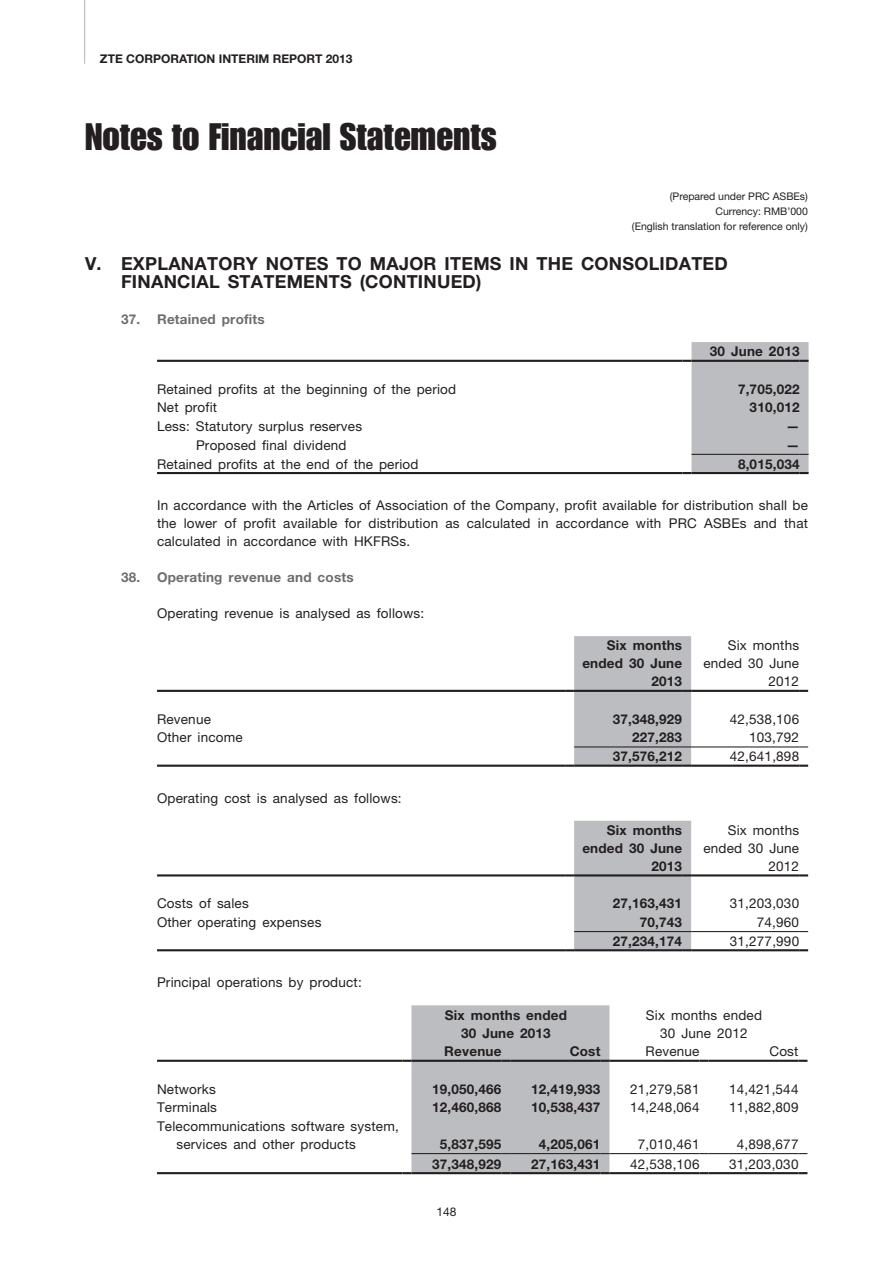
<style>
.page{position:relative;width:893px;height:1263px;background:#fff}
.page>*{position:absolute;margin:0;border:0;box-sizing:border-box;transform-origin:0 0}
.t1{font:37.5px "Impact LT Std";color:#231f20}
._03_H1{font:700 18px/18px "Helvetica Neue LT Std";letter-spacing:.015em;color:#231f20}
._13_____P4{font:13.5px/18px "Helvetica Neue LT Std";letter-spacing:.015em;color:#231f20;text-align:justify}
._15_Table_Stub{font:13.5px/18px "Helvetica Neue LT Std";letter-spacing:.015em;color:#231f20}
._31_table_tab_6pt{font:700 13.5px/18px "Helvetica Neue LT Std";letter-spacing:.015em;color:#231f20;text-align:right}
._31_table_tab_6pt-2{font:13.5px/18px "Helvetica Neue LT Std";letter-spacing:.015em;color:#231f20;text-align:right}
._04___H2{font:700 13.5px "Helvetica Neue LT Std";letter-spacing:.015em;color:#6c6d70}
.t2{font:700 12px "Helvetica Neue LT Std";color:#231f20}
.t3{font:12px "Helvetica Neue LT Std";color:#231f20}
.t4{font:10.5px/15px "Helvetica Neue LT Std";color:#231f20;text-align:right}
</style>
<div class="page">
<hr style="left:84px;top:0;width:1px;height:64px;background:#b2b3b7">
<hr style="left:157px;top:360px;width:525px;height:2px;background:#231f20">
<hr style="left:157px;top:472px;width:525px;height:2px;background:#231f20">
<svg style="left:682px;top:342px;width:126px;height:132px;background:#bbbbbe"></svg>
<hr style="left:157px;top:690px;width:408px;height:2px;background:#231f20">
<hr style="left:691px;top:690px;width:108px;height:2px;background:#231f20">
<svg style="left:799px;top:690px;width:9px;height:2px"></svg>
<hr style="left:157px;top:765px;width:408px;height:2px;background:#231f20">
<hr style="left:691px;top:765px;width:108px;height:2px;background:#231f20">
<svg style="left:799px;top:765px;width:9px;height:2px"></svg>
<svg style="left:565px;top:636px;width:126px;height:131px;background:#bbbbbe"></svg>
<hr style="left:691px;top:746px;width:108px;height:1px;background:#231f20">
<hr style="left:157px;top:874px;width:408px;height:2px;background:#231f20">
<hr style="left:691px;top:874px;width:108px;height:2px;background:#231f20">
<svg style="left:799px;top:874px;width:9px;height:2px"></svg>
<hr style="left:157px;top:949px;width:408px;height:2px;background:#231f20">
<hr style="left:691px;top:949px;width:108px;height:2px;background:#231f20">
<svg style="left:799px;top:949px;width:9px;height:2px"></svg>
<svg style="left:565px;top:821px;width:126px;height:130px;background:#bbbcbe"></svg>
<hr style="left:691px;top:931px;width:108px;height:1px;background:#231f20">
<hr style="left:157px;top:1060px;width:245px;height:2px;background:#231f20">
<hr style="left:609px;top:1060px;width:90px;height:2px;background:#231f20">
<svg style="left:699px;top:1060px;width:9px;height:2px"></svg>
<hr style="left:708px;top:1060px;width:90px;height:2px;background:#231f20">
<svg style="left:798px;top:1060px;width:9px;height:2px"></svg>
<hr style="left:157px;top:1172px;width:245px;height:2px;background:#231f20">
<hr style="left:609px;top:1172px;width:90px;height:2px;background:#231f20">
<svg style="left:699px;top:1172px;width:9px;height:2px"></svg>
<hr style="left:708px;top:1172px;width:90px;height:2px;background:#231f20">
<svg style="left:798px;top:1172px;width:9px;height:2px"></svg>
<svg style="left:402px;top:1005px;width:207px;height:169px;background:#babbbe"></svg>
<hr style="left:609px;top:1153px;width:90px;height:1px;background:#231f20">
<hr style="left:708px;top:1153px;width:90px;height:1px;background:#231f20">
<p class="t2" style="left:100px;top:51px;width:254px">ZTE CORPORATION INTERIM REPORT 2013</p>
<h1 class="t1" style="left:85px;top:115px;width:413px">Notes to Financial Statements</h1>
<p class="t4" style="left:632px;top:189px;width:177px">(Prepared under PRC ASBEs)<br>Currency: RMB’000<br>(English translation for reference only)</p>
<p class="_03_H1" style="left:121px;top:254px;width:608px;text-indent:-36px">V. EXPLANATORY NOTES TO MAJOR ITEMS IN THE CONSOLIDATED<br>FINANCIAL STATEMENTS (CONTINUED)</p>
<p class="_04___H2" style="left:121px;top:311px;width:145px">37. Retained profits</p>
<p class="_31_table_tab_6pt" style="left:710px;top:342px;width:91px">30 June 2013</p>
<p class="_15_Table_Stub" style="left:157px;top:380px;width:301px">Retained profits at the beginning of the period</p>
<p class="_31_table_tab_6pt" style="left:738px;top:380px;width:63px">7,705,022</p>
<p class="_15_Table_Stub" style="left:157px;top:398px;width:62px">Net profit</p>
<p class="_31_table_tab_6pt" style="left:750px;top:398px;width:51px">310,012</p>
<p class="_15_Table_Stub" style="left:157px;top:417px;width:207px">Less: Statutory surplus reserves</p>
<p class="_31_table_tab_6pt" style="left:786px;top:417px;width:15px">—</p>
<p class="_15_Table_Stub" style="left:196px;top:436px;width:152px">Proposed final dividend</p>
<p class="_31_table_tab_6pt" style="left:786px;top:436px;width:15px">—</p>
<p class="_15_Table_Stub" style="left:157px;top:455px;width:263px">Retained profits at the end of the period</p>
<p class="_31_table_tab_6pt" style="left:738px;top:454px;width:63px">8,015,034</p>
<p class="_13_____P4" style="left:157px;top:496px;width:652px">In accordance with the Articles of Association of the Company, profit available for distribution shall be the lower of profit available for distribution as calculated in accordance with PRC ASBEs and that calculated in accordance with HKFRSs.</p>
<p class="_04___H2" style="left:121px;top:569px;width:234px">38. Operating revenue and costs</p>
<p class="_13_____P4" style="left:157px;top:604px;width:269px">Operating revenue is analysed as follows:</p>
<p class="_31_table_tab_6pt" style="left:582px;top:636px;width:101px">Six months ended 30 June<br>2013</p>
<p class="_31_table_tab_6pt-2" style="left:703px;top:636px;width:97px">Six months ended 30 June<br>2012</p>
<p class="_15_Table_Stub" style="left:157px;top:710px;width:55px">Revenue</p>
<p class="_31_table_tab_6pt" style="left:613px;top:710px;width:71px">37,348,929</p>
<p class="_31_table_tab_6pt-2" style="left:730px;top:710px;width:71px">42,538,106</p>
<p class="_15_Table_Stub" style="left:157px;top:728px;width:87px">Other income</p>
<p class="_31_table_tab_6pt" style="left:632px;top:728px;width:51px">227,283</p>
<p class="_31_table_tab_6pt-2" style="left:749px;top:728px;width:51px">103,792</p>
<p class="_31_table_tab_6pt" style="left:613px;top:747px;width:71px">37,576,212</p>
<p class="_31_table_tab_6pt-2" style="left:730px;top:747px;width:71px">42,641,898</p>
<p class="_13_____P4" style="left:157px;top:789px;width:246px">Operating cost is analysed as follows:</p>
<p class="_31_table_tab_6pt" style="left:582px;top:821px;width:101px">Six months ended 30 June<br>2013</p>
<p class="_31_table_tab_6pt-2" style="left:703px;top:821px;width:97px">Six months ended 30 June<br>2012</p>
<p class="_15_Table_Stub" style="left:157px;top:894px;width:93px">Costs of sales</p>
<p class="_31_table_tab_6pt" style="left:613px;top:894px;width:71px">27,163,431</p>
<p class="_31_table_tab_6pt-2" style="left:730px;top:894px;width:71px">31,203,030</p>
<p class="_15_Table_Stub" style="left:157px;top:913px;width:166px">Other operating expenses</p>
<p class="_31_table_tab_6pt" style="left:640px;top:913px;width:44px">70,743</p>
<p class="_31_table_tab_6pt-2" style="left:757px;top:913px;width:44px">74,960</p>
<p class="_31_table_tab_6pt" style="left:613px;top:932px;width:71px">27,234,174</p>
<p class="_31_table_tab_6pt-2" style="left:730px;top:932px;width:71px">31,277,990</p>
<p class="_13_____P4" style="left:157px;top:973px;width:206px">Principal operations by product:</p>
<p class="_31_table_tab_6pt" style="left:445px;top:1005px;width:124px;text-align:center">Six months ended<br>30 June 2013</p>
<p class="_31_table_tab_6pt-2" style="left:646px;top:1005px;width:118px;text-align:center">Six months ended<br>30 June 2012</p>
<p class="_31_table_tab_6pt" style="left:444px;top:1042px;width:59px">Revenue</p>
<p class="_31_table_tab_6pt" style="left:570px;top:1042px;width:32px">Cost</p>
<p class="_31_table_tab_6pt-2" style="left:646px;top:1042px;width:55px">Revenue</p>
<p class="_31_table_tab_6pt-2" style="left:769px;top:1042px;width:31px">Cost</p>
<p class="_15_Table_Stub" style="left:157px;top:1080px;width:60px">Networks</p>
<p class="_31_table_tab_6pt" style="left:432px;top:1079px;width:71px">19,050,466</p>
<p class="_31_table_tab_6pt" style="left:531px;top:1079px;width:71px">12,419,933</p>
<p class="_31_table_tab_6pt-2" style="left:630px;top:1080px;width:71px">21,279,581</p>
<p class="_31_table_tab_6pt-2" style="left:729px;top:1080px;width:71px">14,421,544</p>
<p class="_15_Table_Stub" style="left:157px;top:1098px;width:62px">Terminals</p>
<p class="_31_table_tab_6pt" style="left:432px;top:1098px;width:71px">12,460,868</p>
<p class="_31_table_tab_6pt" style="left:531px;top:1098px;width:71px">10,538,437</p>
<p class="_31_table_tab_6pt-2" style="left:630px;top:1098px;width:71px">14,248,064</p>
<p class="_31_table_tab_6pt-2" style="left:729px;top:1098px;width:71px">11,882,809</p>
<p class="_15_Table_Stub" style="left:177px;top:1117px;width:224px;text-indent:-20px">Telecommunications software system, services and other products</p>
<p class="_31_table_tab_6pt" style="left:440px;top:1135px;width:63px">5,837,595</p>
<p class="_31_table_tab_6pt" style="left:539px;top:1135px;width:63px">4,205,061</p>
<p class="_31_table_tab_6pt-2" style="left:638px;top:1135px;width:63px">7,010,461</p>
<p class="_31_table_tab_6pt-2" style="left:737px;top:1135px;width:63px">4,898,677</p>
<p class="_31_table_tab_6pt" style="left:432px;top:1154px;width:71px">37,348,929</p>
<p class="_31_table_tab_6pt" style="left:531px;top:1154px;width:71px">27,163,431</p>
<p class="_31_table_tab_6pt-2" style="left:630px;top:1155px;width:71px">42,538,106</p>
<p class="_31_table_tab_6pt-2" style="left:729px;top:1155px;width:71px">31,203,030</p>
<p class="t3" style="left:436px;top:1205px;width:22px">148</p>
</div>
